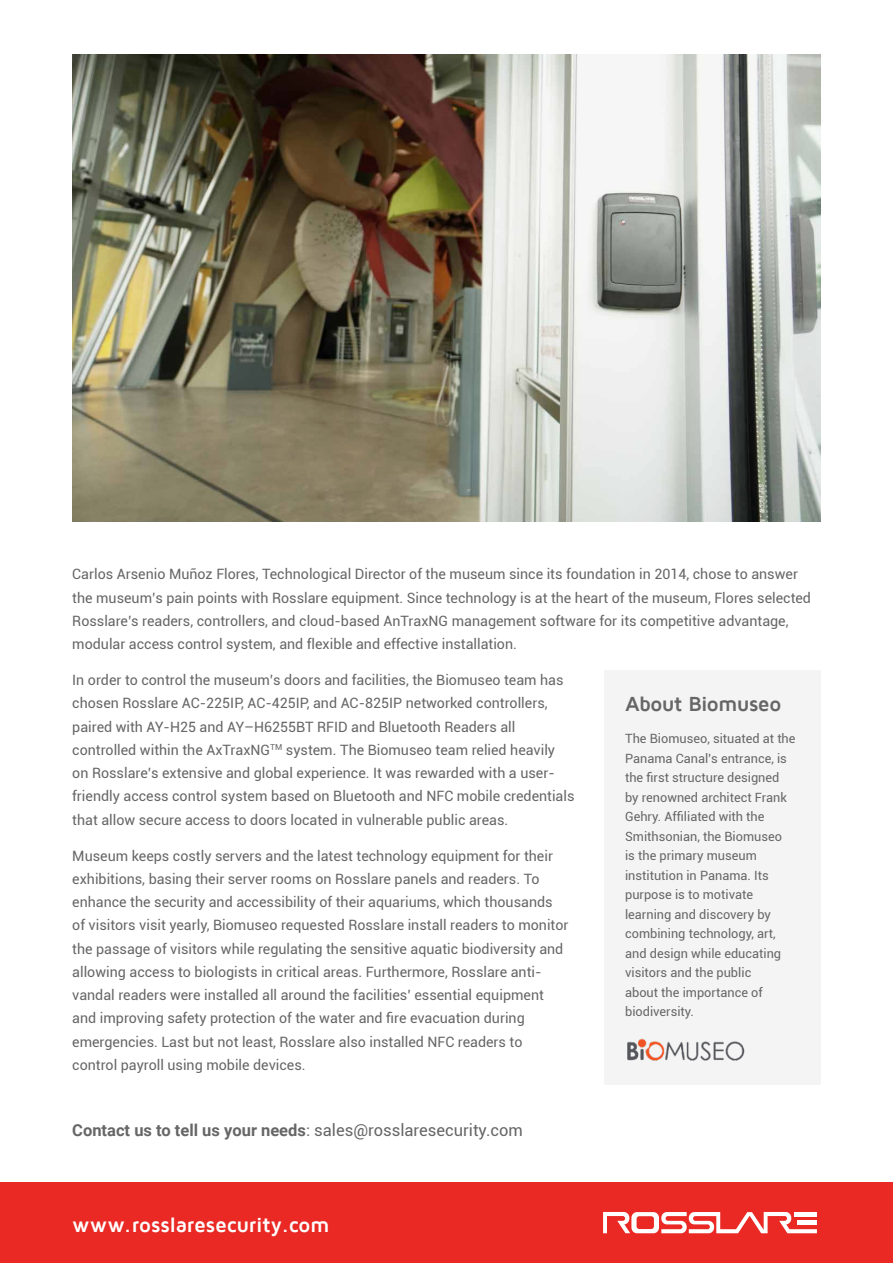
<style>
.page{position:relative;width:893px;height:1263px;background:#fff}
.page>*{position:absolute;margin:0;border:0;box-sizing:border-box;transform-origin:0 0}
.t1{font:700 21px "Maven Pro";letter-spacing:-.005em;color:#fff}
.t2{font:700 21px "Maven Pro";letter-spacing:-.035em;color:#666}
.t3{font:16.5px "Roboto";color:#666}
.t4{font:14.25px/23.2px "Roboto";color:#666}
.t5{font:12.75px/19.5px "Roboto";color:#666}
.s1{font-weight:700}
</style>
<div class="page">
<img style="left:72px;top:54px;width:749px;height:467px">
<div style="left:604px;top:671px;width:217px;height:414px;background:#f4f4f4"></div>
<div style="left:0;top:1182px;width:893px;height:81px;background:#ea2924"></div>
<svg style="left:603px;top:1212px;width:214px;height:21px"></svg>
<img style="left:627px;top:1038px;width:118px;height:23px">
<p class="t4" style="left:72px;top:562px;width:740px">Carlos Arsenio Muñoz Flores, Technological Director of the museum since its foundation in 2014, chose to answer the museum s’ pain points with Rosslare equipment. Since technology is at the heart of the museum, Flores selected Rosslare s’ readers, controllers, and cloud-based AnTraxNG management software for its competitive advantage, modular access control system, and flexible and effective installation.</p>
<p class="t4" style="left:307px;top:668px;width:258px;text-indent:-234px">In order to control the museum s’ doors and facilities, the Biomuseo team has , and AC-825IP networked controllers,</p>
<h1 class="t2" style="left:625px;top:693px;width:158px">About Biomuseo</h1>
<p class="t5" style="left:625px;top:728px;width:172px">The Biomuseo, situated at the<br>Panama Canal s’ entrance is, the first structure designed by renowned architect Frank<br>Gehry. Affiliated with the<br>Smithsonian, the Biomuseo<br>is the primary museum institution in Panama. Its purpose is to motivate learning and discovery by combining technology, art, and design while educating visitors and the public<br>about the importance of biodiversity.</p>
<p class="t4" style="left:72px;top:691px;width:484px">chosen Rosslare AC-225IP<br>paired with AY H- 25 and AY–H6255BT RFID and Bluetooth Readers all controlled within the AxTraxNG<sup>TM</sup> system. The Biomuseo team relied heavily</p>
<p class="t4" style="left:72px;top:784px;width:504px">friendly access control system based on Bluetooth and NFC mobile credentials</p>
<p class="t4" style="left:241px;top:691px;width:69px">, AC-425IP</p>
<p class="t4" style="left:72px;top:761px;width:484px">on Rosslare s’ extensive and global experience It. was rewarded with a user-</p>
<p class="t4" style="left:72px;top:807px;width:437px">that allow secure access to doors located in vulnerable public areas.</p>
<p class="t4" style="left:72px;top:843px;width:498px">Museum keeps costly servers and the latest technology equipment for their exhibitions, basing their server rooms on Rosslare panels and readers. To enhance the security and accessibility of their aquariums, which thousands of visitors visit yearly, Biomuseo requested Rosslare install readers to monitor the passage of visitors while regulating the sensitive aquatic biodiversity and</p>
<p class="t4" style="left:72px;top:983px;width:473px">vandal readers were installed all around the facilities’ essential equipment</p>
<p class="t4" style="left:72px;top:960px;width:471px">allowing access to biologists in critical areas. Furthermore, Rosslare anti-</p>
<p class="t4" style="left:72px;top:1006px;width:454px">and improving safety protection of the water and fire evacuation during emergencies. Last but not least, Rosslare also installed NFC readers to control payroll using mobile devices.</p>
<p class="t3" style="left:72px;top:1118px;width:452px"><span class="s1">Contact us to tell us your needs</span>: sales@rosslaresecurity.com</p>
<h1 class="t1" style="left:72px;top:1214px;width:259px">www.rosslaresecurity.com</h1>
</div>
